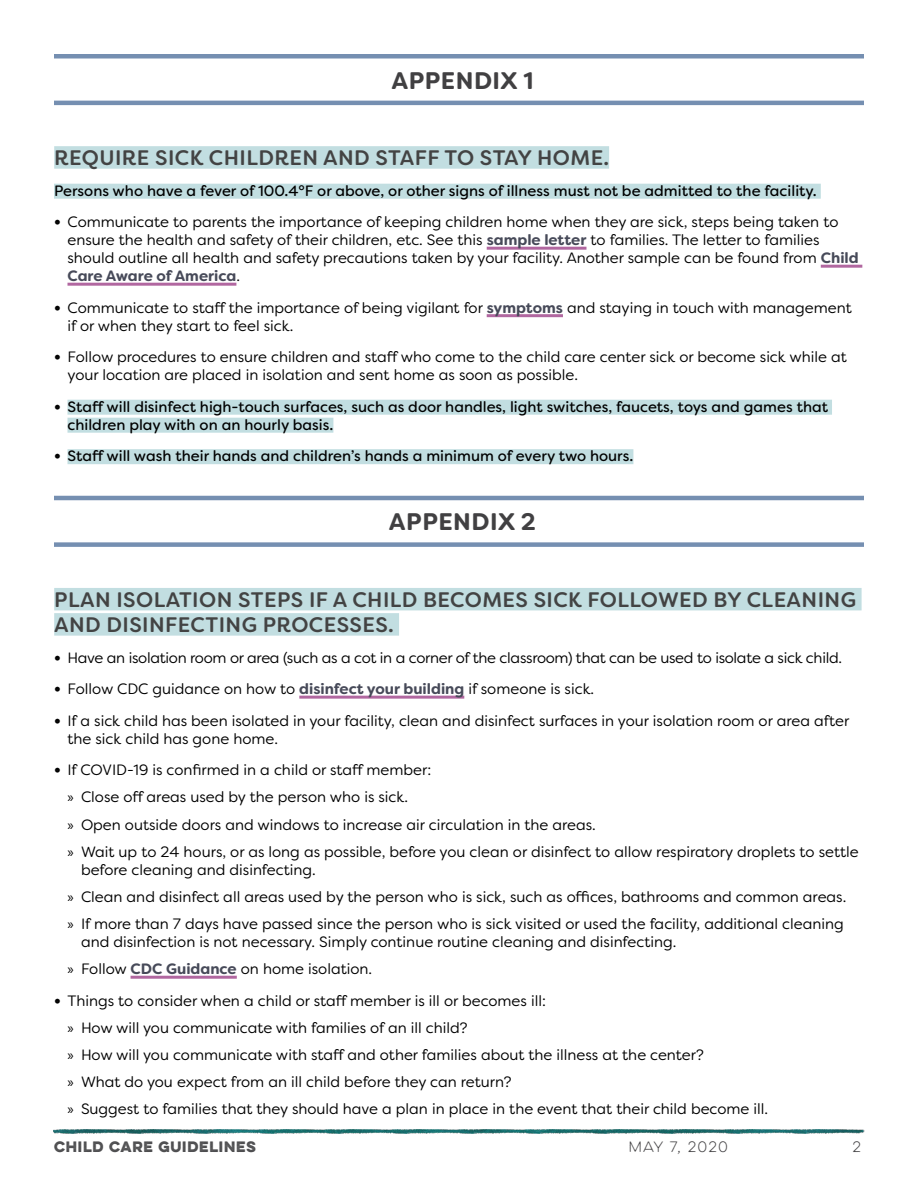
<style>
.page{position:relative;width:918px;height:1188px;background:#fff}
.page>*{position:absolute;margin:0;border:0;box-sizing:border-box;transform-origin:0 0}
.t1{font:700 24px "Filson Soft";letter-spacing:.02em;color:#414042}
.Subhead{font:500 21px/25.2px "Filson Soft";letter-spacing:.02em;color:#434343}
.t2{font:15px/18px "Filson Soft";color:#000}
.Body{font:15px/18px "Filson Soft";color:#000}
.t3{font:15px "Filson Soft";letter-spacing:-.02em;color:#000}
.t4{font:700 13.5px "Lulo One";letter-spacing:-.17em;color:#4d4d4f}
.t5{font:13.5px "Lulo One";letter-spacing:-.12em;color:#414042}
.s1{font-family:"Lulo One";font-weight:700}
.s2{font-weight:700;color:#474a59}
.s3{font-family:"Myriad Pro"}
</style>
<div class="page">
<img style="left:54px;top:1129px;width:810px;height:5px">
<hr style="left:54px;top:54px;width:810px;height:4px;background:#758fb1">
<hr style="left:54px;top:101px;width:810px;height:4px;background:#758fb1">
<div style="left:54px;top:146px;width:555px;height:23px;background:#c2dee1"></div>
<div style="left:54px;top:184px;width:767px;height:15px;background:#c2dee1"></div>
<hr style="left:487px;top:247px;width:99px;height:3px;background:#b167a0">
<hr style="left:821px;top:265px;width:41px;height:3px;background:#b167a0">
<hr style="left:68px;top:283px;width:168px;height:3px;background:#b167a0">
<hr style="left:487px;top:314px;width:76px;height:3px;background:#b167a0">
<div style="left:68px;top:400px;width:764px;height:15px;background:#c2dee1"></div>
<div style="left:68px;top:418px;width:265px;height:15px;background:#c2dee1"></div>
<div style="left:68px;top:449px;width:565px;height:15px;background:#c2dee1"></div>
<hr style="left:54px;top:496px;width:810px;height:4px;background:#758fb1">
<div style="left:54px;top:542px;width:810px;height:5px;background:#758fb1"></div>
<div style="left:54px;top:588px;width:808px;height:22px;background:#c2dee1"></div>
<div style="left:54px;top:613px;width:345px;height:23px;background:#c2dee1"></div>
<hr style="left:299px;top:696px;width:165px;height:3px;background:#b167a0">
<hr style="left:131px;top:976px;width:106px;height:3px;background:#b167a0">
<p class="t1" style="left:391px;top:65px;width:144px">APPENDIX 1</p>
<p class="Subhead" style="left:54px;top:145px;width:556px">REQUIRE SICK CHILDREN AND STAFF TO STAY HOME.</p>
<p class="Body" style="left:54px;top:181px;width:764px">Persons who have a fever of 100.4°F or above, or other signs of illness must not be admitted to the facility.</p>
<p class="t2" style="left:68px;top:213px;width:793px;text-indent:-14px"><span class="s1">•</span> Communicate to parents the importance of keeping children home when they are sick, steps being taken to ensure the health and safety of their children, etc. See this <span class="s2">sample letter</span> to families. The letter to families should outline all health and safety precautions taken by your facility. Another sample can be found from <span class="s2">Child Care Aware of America</span>.</p>
<p class="t2" style="left:68px;top:298px;width:786px;text-indent:-14px"><span class="s1">•</span> Communicate to staff the importance of being vigilant for <span class="s2">symptoms</span> and staying in touch with management if or when they start to feel sick.</p>
<p class="t2" style="left:68px;top:348px;width:781px;text-indent:-14px"><span class="s1">•</span> Follow procedures to ensure children and staff who come to the child care center sick or become sick while at your location are placed in isolation and sent home as soon as possible.</p>
<p class="Body" style="left:68px;top:397px;width:762px;text-indent:-14px"><span class="s1">•</span> Staff will disinfect high-touch surfaces, such as door handles, light switches, faucets, toys and games that children play with on an hourly basis.</p>
<p class="Body" style="left:54px;top:447px;width:581px"><span class="s1">•</span> Staff will wash their hands and children’s hands a minimum of every two hours.</p>
<p class="t1" style="left:389px;top:507px;width:149px">APPENDIX 2</p>
<p class="Subhead" style="left:54px;top:587px;width:803px">PLAN ISOLATION STEPS IF A CHILD BECOMES SICK FOLLOWED BY CLEANING<br>AND DISINFECTING PROCESSES.</p>
<p class="t3" style="left:54px;top:648px;width:790px"><span class="s1">•</span> Have an isolation room or area (such as a cot in a corner of the classroom) that can be used to isolate a sick child.</p>
<p class="t2" style="left:54px;top:680px;width:542px"><span class="s1">•</span> Follow CDC guidance on how to <span class="s2">disinfect your building</span> if someone is sick.</p>
<p class="t2" style="left:68px;top:711px;width:783px;text-indent:-14px"><span class="s1">•</span> If a sick child has been isolated in your facility, clean and disinfect surfaces in your isolation room or area after the sick child has gone home.</p>
<p class="t2" style="left:54px;top:761px;width:379px"><span class="s1">•</span> If COVID-19 is confirmed in a child or staff member:</p>
<p class="t2" style="left:68px;top:788px;width:342px"><span class="s3">»</span> Close off areas used by the person who is sick.</p>
<p class="t2" style="left:68px;top:815px;width:530px"><span class="s3">»</span> Open outside doors and windows to increase air circulation in the areas.</p>
<p class="t2" style="left:81px;top:842px;width:779px;text-indent:-14px"><span class="s3">»</span> Wait up to 24 hours, or as long as possible, before you clean or disinfect to allow respiratory droplets to settle before cleaning and disinfecting.</p>
<p class="t2" style="left:68px;top:888px;width:780px"><span class="s3">»</span> Clean and disinfect all areas used by the person who is sick, such as offices, bathrooms and common areas.</p>
<p class="t2" style="left:81px;top:915px;width:764px;text-indent:-14px"><span class="s3">»</span> If more than 7 days have passed since the person who is sick visited or used the facility, additional cleaning and disinfection is not necessary. Simply continue routine cleaning and disinfecting.</p>
<p class="t2" style="left:68px;top:960px;width:306px"><span class="s3">»</span> Follow <span class="s2">CDC Guidance</span> on home isolation.</p>
<p class="t2" style="left:54px;top:991px;width:493px"><span class="s1">•</span> Things to consider when a child or staff member is ill or becomes ill:</p>
<p class="t2" style="left:68px;top:1019px;width:402px"><span class="s3">»</span> How will you communicate with families of an ill child?</p>
<p class="t2" style="left:68px;top:1046px;width:638px"><span class="s3">»</span> How will you communicate with staff and other families about the illness at the center?</p>
<p class="t2" style="left:68px;top:1073px;width:446px"><span class="s3">»</span> What do you expect from an ill child before they can return?</p>
<p class="t2" style="left:68px;top:1100px;width:702px"><span class="s3">»</span> Suggest to families that they should have a plan in place in the event that their child become ill.</p>
<p class="t4" style="left:54px;top:1137px;width:206px">CHILD CARE GUIDELINES</p>
<p class="t5" style="left:628px;top:1138px;width:104px">May 7, 2020</p>
<p class="t5" style="left:853px;top:1138px;width:13px">2</p>
</div>
